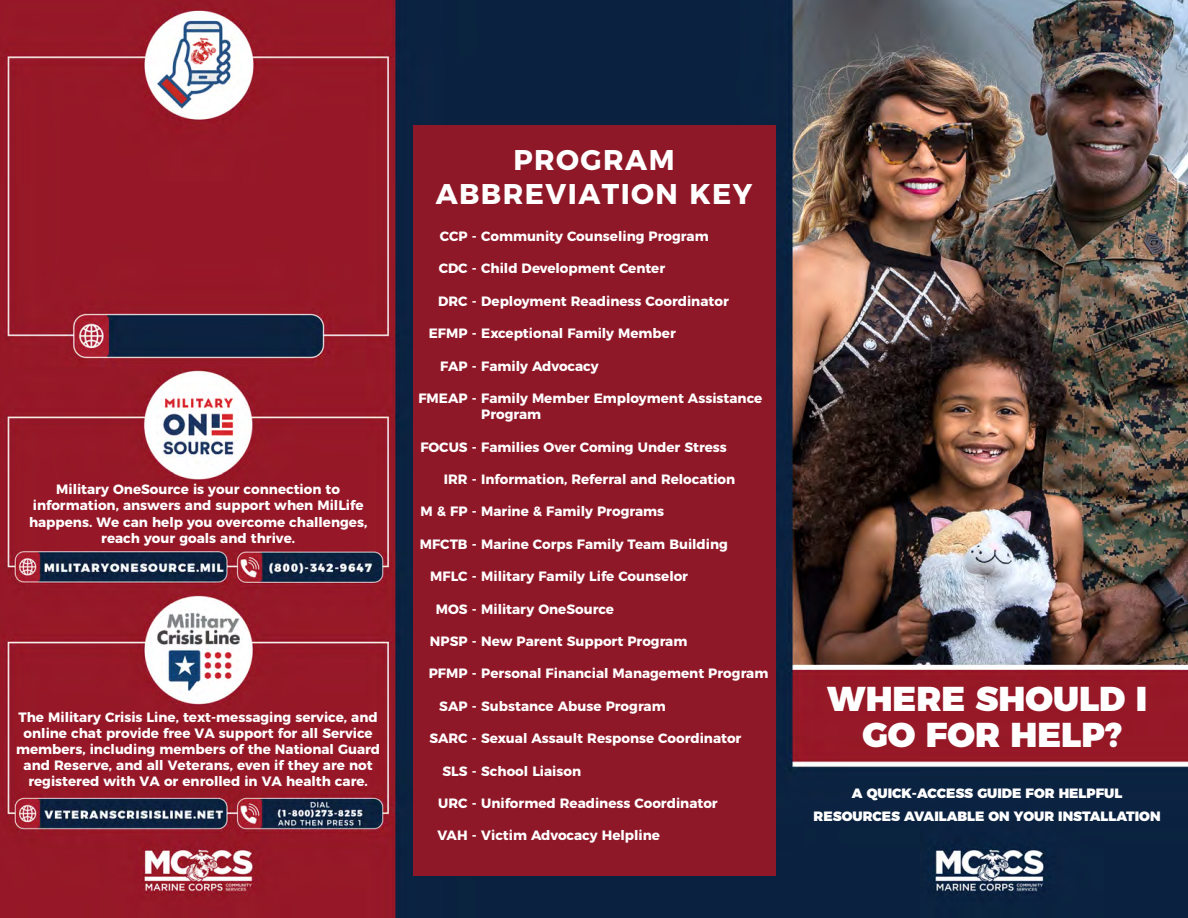
<style>
.page{position:relative;width:1188px;height:918px;background:#fff}
.page>*{position:absolute;margin:0;border:0;box-sizing:border-box;transform-origin:0 0}
.t1{font:900 34.5px "Montserrat";color:#fff}
.Body_Paragraph{font:700 28.5px/34.2px "Montserrat";letter-spacing:.05em;color:#fff;text-align:center}
.Body_Paragraph-2{font:700 13.5px/16.2px "Montserrat";color:#fff;text-align:center}
.t2{font:900 13.5px "Montserrat";color:#fff}
</style>
<div class="page">
<img style="left:0;top:0;width:1188px;height:918px">
<div style="left:413px;top:125px;width:362px;height:751px;background:#8f1828"></div>
<p class="Body_Paragraph-2" style="left:29px;top:480px;width:340px">Military OneSource is your connection to information, answers and support when MilLife happens. We can help you overcome challenges, reach your goals and thrive.</p>
<p class="Body_Paragraph-2" style="left:16px;top:708px;width:366px">The Military Crisis Line, text-messaging service, and online chat provide free VA support for all Service members, including members of the National Guard and Reserve, and all Veterans, even if they are not registered with VA or enrolled in VA health care.</p>
<p class="Body_Paragraph" style="left:436px;top:141px;width:318px">PROGRAM<br>ABBREVIATION KEY</p>
<p class="Body_Paragraph-2" style="left:440px;top:227px;width:270px">CCP - Community Counseling Program</p>
<p class="Body_Paragraph-2" style="left:439px;top:259px;width:228px">CDC - Child Development Center</p>
<p class="Body_Paragraph-2" style="left:438px;top:292px;width:292px">DRC - Deployment Readiness Coordinator</p>
<p class="Body_Paragraph-2" style="left:429px;top:324px;width:248px">EFMP - Exceptional Family Member</p>
<p class="Body_Paragraph-2" style="left:440px;top:357px;width:160px">FAP - Family Advocacy</p>
<p class="Body_Paragraph-2" style="left:418px;top:389px;width:345px">FMEAP - Family Member Employment Assistance</p>
<p class="Body_Paragraph-2" style="left:481px;top:405px;width:62px">Program</p>
<p class="Body_Paragraph-2" style="left:420px;top:438px;width:308px">FOCUS - Families Over Coming Under Stress</p>
<p class="Body_Paragraph-2" style="left:444px;top:470px;width:293px">IRR - Information, Referral and Relocation</p>
<p class="Body_Paragraph-2" style="left:421px;top:502px;width:245px">M &amp; FP - Marine &amp; Family Programs</p>
<p class="Body_Paragraph-2" style="left:420px;top:535px;width:310px">MFCTB - Marine Corps Family Team Building</p>
<p class="Body_Paragraph-2" style="left:430px;top:567px;width:259px">MFLC - Military Family Life Counselor</p>
<p class="Body_Paragraph-2" style="left:436px;top:600px;width:180px">MOS - Military OneSource</p>
<p class="Body_Paragraph-2" style="left:430px;top:632px;width:259px">NPSP - New Parent Support Program</p>
<p class="Body_Paragraph-2" style="left:429px;top:664px;width:341px">PFMP - Personal Financial Management Program</p>
<p class="Body_Paragraph-2" style="left:439px;top:697px;width:228px">SAP - Substance Abuse Program</p>
<p class="Body_Paragraph-2" style="left:429px;top:729px;width:314px">SARC - Sexual Assault Response Coordinator</p>
<p class="Body_Paragraph-2" style="left:443px;top:762px;width:140px">SLS - School Liaison</p>
<p class="Body_Paragraph-2" style="left:438px;top:794px;width:281px">URC - Uniformed Readiness Coordinator</p>
<p class="Body_Paragraph-2" style="left:437px;top:826px;width:224px">VAH - Victim Advocacy Helpline</p>
<p class="t1" style="left:827px;top:670px;width:322px">WHERE SHOULD I</p>
<p class="t1" style="left:862px;top:706px;width:261px">GO FOR HELP?</p>
<p class="t2" style="left:852px;top:782px;width:272px">A QUICK-ACCESS GUIDE FOR HELPFUL</p>
<p class="t2" style="left:814px;top:805px;width:348px">RESOURCES AVAILABLE ON YOUR INSTALLATION</p>
</div>
